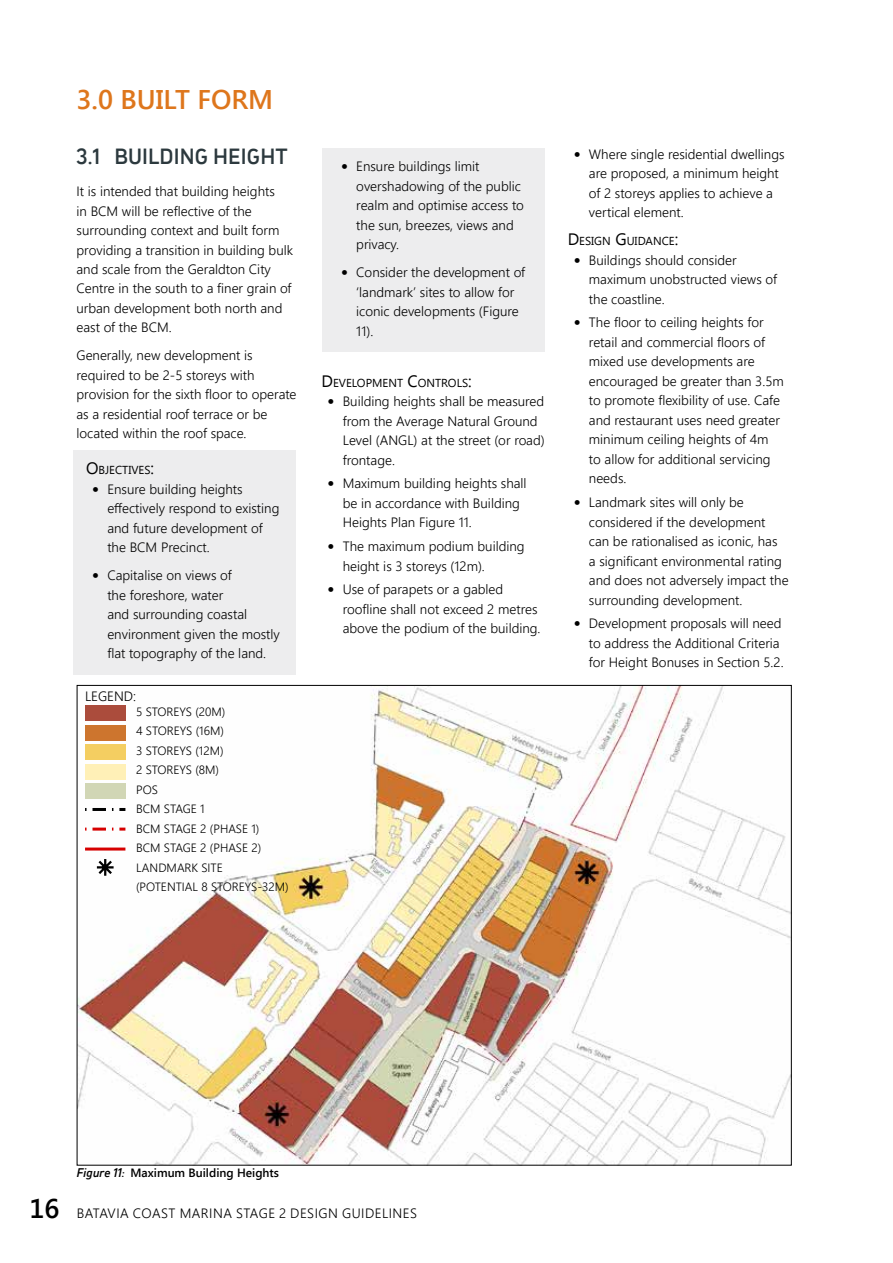
<style>
.page{position:relative;width:893px;height:1263px;background:#fff}
.page>*{position:absolute;margin:0;border:0;box-sizing:border-box;transform-origin:0 0}
.t1{font:600 27px "Segoe UI";color:#de761c}
.t2{font:500 21px "Hames Sharley";color:#2c393e}
.t3{font:300 13.5px/19.5px "Segoe UI";color:#000}
.t4{font:300 13.5px "Segoe UI";letter-spacing:.035em;color:#000}
.t5{font:300 12px/19.5px "Segoe UI";color:#000}
.t6{font:600 12px "Segoe UI";color:#000}
.t7{font:11.55px "Segoe UI";color:#000}
.s1{font-size:16.5px}
.s2{font-family:"Hames Sharley";font-weight:500}
.s3{font-family:"Hames Sharley";font-weight:500;font-style:italic}
.s4{font-weight:600;font-size:27px}
</style>
<div class="page">
<img style="left:79px;top:687px;width:710px;height:476px">
<div style="left:85px;top:783px;width:40px;height:16px;background:#d1d6b5"></div>
<svg style="left:85px;top:808px;width:40px;height:3px"></svg>
<svg style="left:85px;top:827px;width:40px;height:3px"></svg>
<hr style="left:85px;top:847px;width:40px;height:3px;background:#d60000">
<div style="left:85px;top:764px;width:40px;height:15px;background:#fff0b7"></div>
<div style="left:85px;top:744px;width:40px;height:16px;background:#f4ce61"></div>
<div style="left:85px;top:725px;width:40px;height:15px;background:#cd752e"></div>
<div style="left:85px;top:705px;width:40px;height:16px;background:#ab4c3c"></div>
<svg style="left:95px;top:857px;width:21px;height:21px"></svg>
<div style="left:73px;top:450px;width:223px;height:225px;background:#ededee"></div>
<div style="left:322px;top:149px;width:223px;height:203px;background:#ededee"></div>
<h1 class="t1" style="left:77px;top:81px;width:198px">3.0 BUILT FORM</h1>
<h2 class="t2" style="left:77px;top:143px;width:213px">3.1 BUILDING HEIGHT</h2>
<p class="t3" style="left:77px;top:181px;width:218px">It is intended that building heights<br>in BCM will be reflective of the surrounding context and built form providing a transition in building bulk and scale from the Geraldton City<br>Centre in the south to a finer grain of urban development both north and east of the BCM.</p>
<p class="t3" style="left:77px;top:345px;width:222px">Generally, new development is required to be 2-5 storeys with provision for the sixth floor to operate as a residential roof terrace or be located within the roof space.</p>
<p class="t7" style="left:86px;top:462px;width:70px"><span class="s1">O</span>BJECTIVES<span class="s1">:</span></p>
<p class="t3" style="left:107px;top:479px;width:174px;text-indent:-15px"><span class="s2">•</span> Ensure building heights effectively respond to existing and future development of the BCM Precinct.</p>
<p class="t3" style="left:107px;top:565px;width:174px;text-indent:-15px"><span class="s2">•</span> Capitalise on views of<br>the foreshore, water<br>and surrounding coastal environment given the mostly flat topography of the land.</p>
<p class="t3" style="left:85px;top:686px;width:53px">LEGEND:</p>
<p class="t5" style="left:136px;top:701px;width:154px">5 STOREYS (20M)<br>4 STOREYS (16M)<br>3 STOREYS (12M)<br>2 STOREYS (8M)<br>POS<br>BCM STAGE 1<br>BCM STAGE 2 (PHASE 1)<br>BCM STAGE 2 (PHASE 2)<br>LANDMARK SITE<br>(POTENTIAL 8 STOREYS-32M)</p>
<p class="t3" style="left:356px;top:156px;width:169px;text-indent:-15px"><span class="s2">•</span> Ensure buildings limit overshadowing of the public realm and optimise access to the sun, breezes, views and privacy.</p>
<p class="t3" style="left:356px;top:262px;width:170px;text-indent:-15px"><span class="s2">•</span> Consider the development of ‘landmark’ sites to allow for iconic developments (Figure<br>11).</p>
<p class="t7" style="left:321px;top:375px;width:152px"><span class="s1">D</span>EVELOPMENT <span class="s1">C</span>ONTROLS<span class="s1">:</span></p>
<p class="t3" style="left:343px;top:391px;width:203px;text-indent:-15px"><span class="s2">•</span> Building heights shall be measured from the Average Natural Ground<br>Level (ANGL) at the street (or road) frontage.</p>
<p class="t3" style="left:343px;top:473px;width:185px;text-indent:-15px"><span class="s2">•</span> Maximum building heights shall be in accordance with Building<br>Heights Plan Figure 11.</p>
<p class="t3" style="left:343px;top:536px;width:183px;text-indent:-15px"><span class="s2">•</span> The maximum podium building height is 3 storeys (12m).</p>
<p class="t3" style="left:343px;top:579px;width:199px;text-indent:-15px"><span class="s2">•</span> Use of parapets or a gabled roofline shall not exceed 2 metres above the podium of the building.</p>
<p class="t3" style="left:589px;top:143px;width:197px;text-indent:-15px"><span class="s2">•</span> Where single residential dwellings are proposed, a minimum height of 2 storeys applies to achieve a vertical element.</p>
<p class="t7" style="left:568px;top:233px;width:112px"><span class="s1">D</span>ESIGN <span class="s1">G</span> UIDANCE<span class="s1">:</span></p>
<p class="t3" style="left:589px;top:249px;width:190px;text-indent:-15px"><span class="s2">•</span> Buildings should consider maximum unobstructed views of the coastline.</p>
<p class="t3" style="left:589px;top:312px;width:196px;text-indent:-15px"><span class="s2">•</span> The floor to ceiling heights for retail and commercial floors of mixed use developments are encouraged be greater than 3.5m to promote flexibility of use. Cafe and restaurant uses need greater minimum ceiling heights of 4m to allow for additional servicing needs.</p>
<p class="t3" style="left:589px;top:492px;width:201px;text-indent:-15px"><span class="s2">•</span> Landmark sites will only be considered if the development can be rationalised as iconic, has<br>a significant environmental rating and does not adversely impact the surrounding development.</p>
<p class="t3" style="left:589px;top:613px;width:196px;text-indent:-15px"><span class="s2">•</span> Development proposals will need to address the Additional Criteria for Height Bonuses in Section 5.2.</p>
<p class="t6" style="left:77px;top:1165px;width:204px"><span class="s3">Figure 11:</span> Maximum Building Heights</p>
<p class="t4" style="left:30px;top:1203px;width:389px"><span class="s4">16</span> BATAVIA COAST MARINA STAGE 2 DESIGN GUIDELINES</p>
</div>
